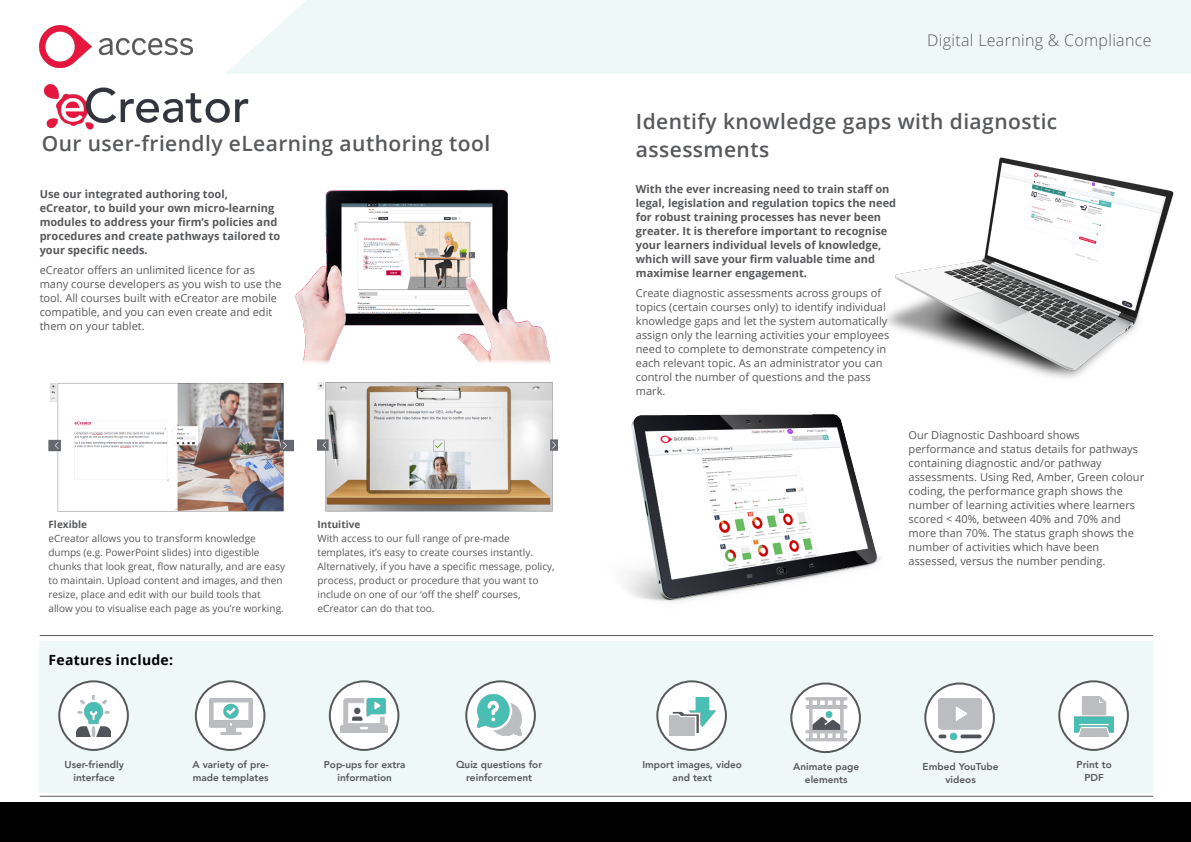
<style>
.page{position:relative;width:1191px;height:842px;background:#fff}
.page>*{position:absolute;margin:0;border:0;box-sizing:border-box;transform-origin:0 0}
.t1{font:600 21px/28px "Open Sans";letter-spacing:.02em;color:#58595b}
.t2{font:300 16px "Open Sans";letter-spacing:.02em;color:#58595b}
.t3{font:700 14px "Open Sans";letter-spacing:.02em;color:#000}
.t4{font:11px/14px "Open Sans";color:#58595b}
.t5{font:700 11px/14px "Open Sans";color:#58595b}
.t6{font:10px/14px "Open Sans";color:#58595b}
.t7{font:800 10px/12.5px "Avenir LT";color:#58595b;text-align:center}
.t8{font:700 10px "Open Sans";color:#58595b}
</style>
<div class="page">
<div style="left:226px;top:0;width:965px;height:74px;background:#eef8f7"></div>
<div style="left:0;top:803px;width:1191px;height:39px;background:#000"></div>
<div style="left:40px;top:641px;width:1113px;height:151px;background:#eef8f7"></div>
<hr style="left:40px;top:796px;width:1113px;height:1px;background:#58595b">
<hr style="left:40px;top:635px;width:1113px;height:1px;background:#58595b">
<div style="left:59px;top:681px;width:69px;height:69px;background:#fff;border-radius:50%"></div>
<div style="left:58px;top:680px;width:71px;height:71px;border:2px solid #58595b;border-radius:50%"></div>
<div style="left:196px;top:681px;width:68px;height:69px;background:#fff;border-radius:50%"></div>
<div style="left:195px;top:680px;width:70px;height:71px;border:2px solid #58595b;border-radius:50%"></div>
<div style="left:330px;top:681px;width:68px;height:69px;background:#fff;border-radius:50%"></div>
<div style="left:329px;top:680px;width:70px;height:71px;border:2px solid #58595b;border-radius:50%"></div>
<div style="left:466px;top:681px;width:69px;height:69px;background:#fff;border-radius:50%"></div>
<img style="left:477px;top:695px;width:45px;height:40px">
<div style="left:465px;top:680px;width:71px;height:71px;border:2px solid #58595b;border-radius:50%"></div>
<div style="left:657px;top:681px;width:69px;height:69px;background:#fff;border-radius:50%"></div>
<div style="left:656px;top:680px;width:71px;height:71px;border:2px solid #58595b;border-radius:50%"></div>
<svg style="left:791px;top:683px;width:69px;height:69px"></svg>
<svg style="left:925px;top:683px;width:69px;height:69px;background:#eceded"></svg>
<div style="left:924px;top:682px;width:71px;height:71px;border:2px solid #58595b;border-radius:50%"></div>
<div style="left:1059px;top:681px;width:68px;height:69px;background:#fff;border-radius:50%"></div>
<div style="left:1058px;top:680px;width:70px;height:71px;border:2px solid #58595b;border-radius:50%"></div>
<img style="left:48px;top:383px;width:245px;height:129px">
<img style="left:317px;top:383px;width:240px;height:129px">
<img style="left:44px;top:84px;width:205px;height:45px">
<img style="left:76px;top:695px;width:35px;height:41px">
<img style="left:209px;top:699px;width:43px;height:35px">
<img style="left:341px;top:699px;width:46px;height:34px">
<img style="left:938px;top:699px;width:43px;height:40px">
<img style="left:669px;top:697px;width:46px;height:38px">
<img style="left:1074px;top:696px;width:39px;height:41px">
<img style="left:295px;top:189px;width:256px;height:174px">
<img style="left:886px;top:157px;width:288px;height:221px">
<img style="left:626px;top:414px;width:256px;height:188px">
<img style="left:790px;top:682px;width:71px;height:63px">
<img style="left:40px;top:25px;width:152px;height:42px">
<h1 class="t1" style="left:42px;top:129px;width:450px">Our user-friendly eLearning authoring tool</h1>
<p class="t5" style="left:40px;top:187px;width:242px">Use our integrated authoring tool, eCreator, to build your own micro-learning modules to address your firm’s policies and procedures and create pathways tailored to your specific needs.</p>
<p class="t4" style="left:40px;top:263px;width:243px">eCreator offers an unlimited licence for as many course developers as you wish to use the tool. All courses built with eCreator are mobile compatible, and you can even create and edit them on your tablet.</p>
<p class="t8" style="left:48px;top:517px;width:40px">Flexible</p>
<p class="t6" style="left:48px;top:531px;width:238px">eCreator allows you to transform knowledge dumps (e.g. PowerPoint slides) into digestible chunks that look great, flow naturally, and are easy to maintain. Upload content and images, and then resize, place and edit with our build tools that allow you to visualise each page as you’re working.</p>
<p class="t3" style="left:48px;top:650px;width:126px">Features include:</p>
<p class="t8" style="left:317px;top:517px;width:44px">Intuitive</p>
<p class="t6" style="left:317px;top:531px;width:239px">With access to our full range of pre-made templates, it’s easy to create courses instantly.<br>Alternatively, if you have a specific message, policy, process, product or procedure that you want to include on one of our ‘off the shelf’ courses, eCreator can do that too.</p>
<h2 class="t2" style="left:927px;top:29px;width:226px">Digital Learning &amp; Compliance</h2>
<h1 class="t1" style="left:636px;top:107px;width:423px">Identify knowledge gaps with diagnostic assessments</h1>
<p class="t5" style="left:636px;top:182px;width:262px">With the ever increasing need to train staff on legal, legislation and regulation topics the need for robust training processes has never been greater. It is therefore important to recognise your learners individual levels of knowledge, which will save your firm valuable time and maximise learner engagement.</p>
<p class="t4" style="left:636px;top:286px;width:255px">Create diagnostic assessments across groups of topics (certain courses only) to identify individual knowledge gaps and let the system automatically assign only the learning activities your employees need to complete to demonstrate competency in each relevant topic. As an administrator you can control the number of questions and the pass mark.</p>
<p class="t4" style="left:908px;top:427px;width:237px">Our Diagnostic Dashboard shows performance and status details for pathways containing diagnostic and/or pathway assessments. Using Red, Amber, Green colour coding, the performance graph shows the number of learning activities where learners scored &lt; 40%, between 40% and 70% and more than 70%. The status graph shows the number of activities which have been assessed, versus the number pending.</p>
<p class="t7" style="left:64px;top:758px;width:61px">User-friendly interface</p>
<p class="t7" style="left:192px;top:758px;width:78px;text-align:left">A variety of pre&shy;made templates</p>
<p class="t7" style="left:324px;top:758px;width:83px">Pop-ups for extra information</p>
<p class="t7" style="left:456px;top:758px;width:88px">Quiz questions for reinforcement</p>
<p class="t7" style="left:642px;top:758px;width:101px">Import images, video and text</p>
<p class="t7" style="left:793px;top:761px;width:67px">Animate page elements</p>
<p class="t7" style="left:922px;top:761px;width:77px">Embed YouTube videos</p>
<p class="t7" style="left:1076px;top:758px;width:37px">Print to<br>PDF</p>
</div>
